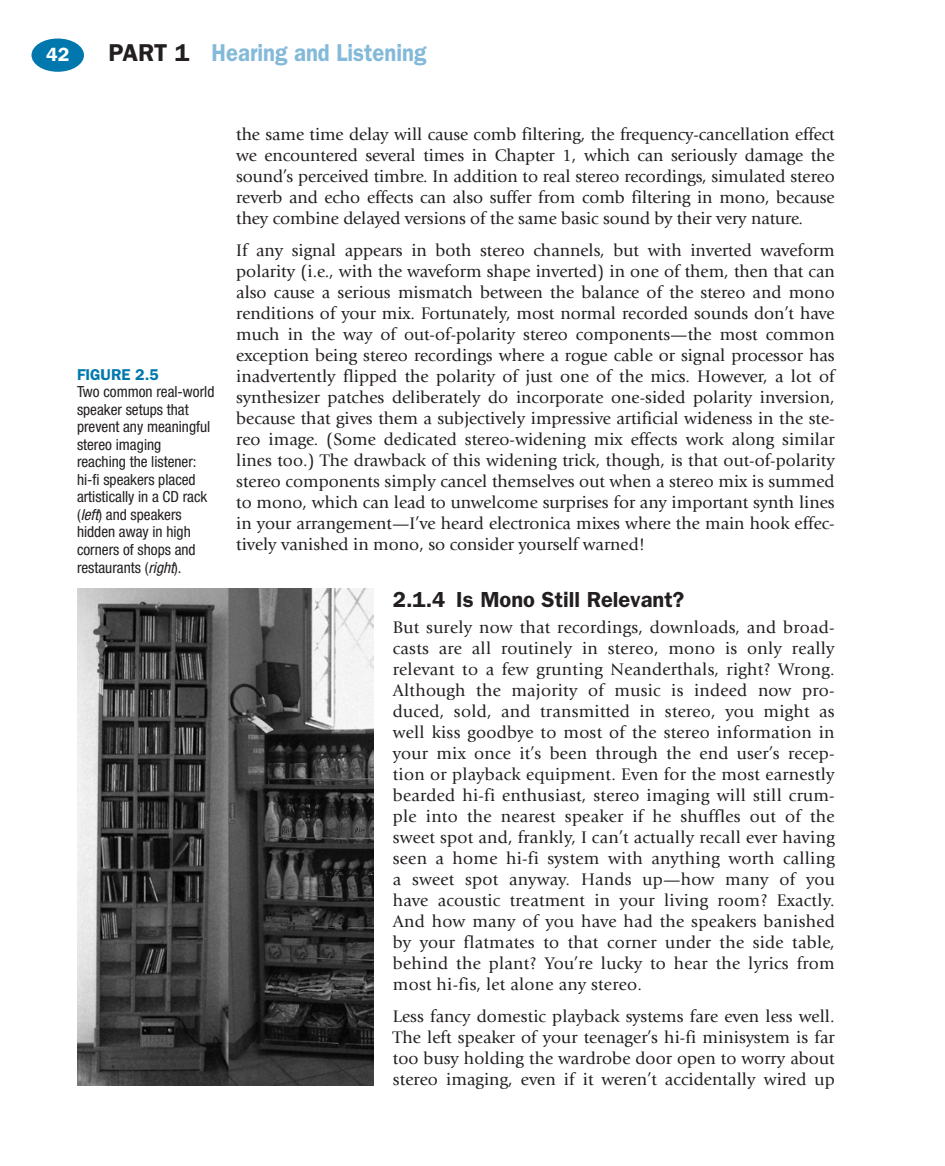
<style>
.page{position:relative;width:945px;height:1166px;background:#fff}
.page>*{position:absolute;margin:0;border:0;box-sizing:border-box;transform-origin:0 0}
.t1{font:600 24.5px "ITC Franklin Gothic Std";color:#83b9d9;scale:.9 1}
.t2{font:600 21.88px "ITC Franklin Gothic Std";color:#231f20}
.t3{font:600 19.25px "ITC Franklin Gothic Std";color:#fff}
.TEXT_IND{font:17.5px/21px "Giovanni Std";color:#231f20;text-align:justify}
.TEXT{font:17.5px/21px "Giovanni Std";letter-spacing:.015em;color:#231f20;text-align:justify}
.FN{font:600 15.75px "ITC Franklin Gothic Std";color:#0078ae}
.FC{font:condensed 15.4px/17.5px "Helvetica Neue LT Std";color:#231f20}
.s1{color:#231f20}
.s2{font-style:italic}
</style>
<div class="page">
<div style="left:32px;top:39px;width:52px;height:33px;background:#0078ae;border-radius:50%"></div>
<img style="left:77px;top:588px;width:296px;height:497px">
<p class="t3" style="left:46px;top:43px;width:25px">42</p>
<h1 class="t1" style="left:108px;top:38px;width:355px"><span class="s1">PART 1</span> Hearing and Listening</h1>
<p class="FN" style="left:77px;top:365px;width:83px">FIGURE 2.5</p>
<p class="FC" style="left:77px;top:383px;width:139px">Two common real-world speaker setups that prevent any meaningful stereo imaging<br>reaching the listener: hi-fi speakers placed artistically in a CD rack (<span class="s2">left</span>) and speakers hidden away in high corners of shops and restaurants (<span class="s2">right</span>).</p>
<p class="TEXT_IND" style="left:236px;top:124px;width:600px">the same time delay will cause comb filtering, the frequency-cancellation effect we encountered several times in Chapter 1, which can seriously damage the sound’s perceived timbre. In addition to real stereo recordings, simulated stereo reverb and echo effects can also suffer from comb filtering in mono, because they combine delayed versions of the same basic sound by their very nature.</p>
<p class="TEXT_IND" style="left:236px;top:240px;width:600px">If any signal appears in both stereo channels, but with inverted waveform polarity (i.e., with the waveform shape inverted) in one of them, then that can also cause a serious mismatch between the balance of the stereo and mono renditions of your mix. Fortunately, most normal recorded sounds don’t have much in the way of out-of-polarity stereo components—the most common exception being stereo recordings where a rogue cable or signal processor has inadvertently flipped the polarity of just one of the mics. However, a lot of synthesizer patches deliberately do incorporate one-sided polarity inversion, because that gives them a subjectively impressive artificial wideness in the ste&shy;reo image. (Some dedicated stereo-widening mix effects work along similar lines too.) The drawback of this widening trick, though, is that out-of-polarity stereo components simply cancel themselves out when a stereo mix is summed to mono, which can lead to unwelcome surprises for any important synth lines in your arrangement—I’ve heard electronica mixes where the main hook effec&shy;tively vanished in mono, so consider yourself warned!</p>
<h2 class="t2" style="left:393px;top:586px;width:293px">2.1.4 Is Mono Still Relevant?</h2>
<p class="TEXT" style="left:393px;top:617px;width:443px">But surely now that recordings, downloads, and broad&shy;casts are all routinely in stereo, mono is only really relevant to a few grunting Neanderthals, right? Wrong.<br>Although the majority of music is indeed now pro&shy;duced, sold, and transmitted in stereo, you might as well kiss goodbye to most of the stereo information in your mix once it’s been through the end user’s recep&shy;tion or playback equipment. Even for the most earnestly bearded hi-fi enthusiast, stereo imaging will still crum&shy;ple into the nearest speaker if he shuffles out of the sweet spot and, frankly, I can’t actually recall ever having seen a home hi-fi system with anything worth calling a sweet spot anyway. Hands up—how many of you have acoustic treatment in your living room? Exactly.<br>And how many of you have had the speakers banished by your flatmates to that corner under the side table, behind the plant? You’re lucky to hear the lyrics from most hi-fis, let alone any stereo.</p>
<p class="TEXT_IND" style="left:393px;top:1005px;width:443px">Less fancy domestic playback systems fare even less well.<br>The left speaker of your teenager’s hi-fi minisystem is far too busy holding the wardrobe door open to worry about stereo imaging, even if it weren’t accidentally wired up</p>
</div>
